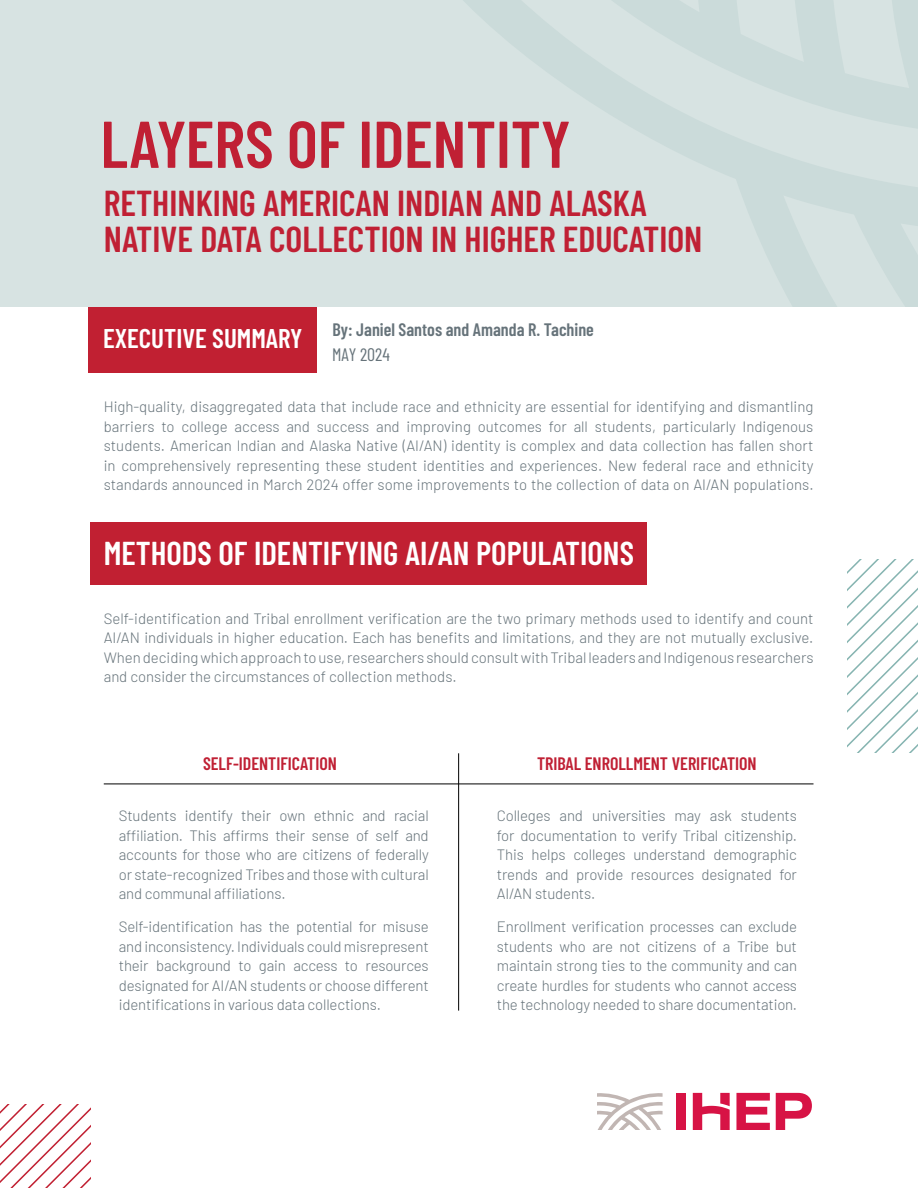
<style>
.page{position:relative;width:918px;height:1188px;background:#fff}
.page>*{position:absolute;margin:0;border:0;box-sizing:border-box;transform-origin:0 0}
.t1{font:600 66px "Barlow Condensed";color:#c02034}
.t2{font:600 36px/36px "Barlow Condensed";color:#c02034}
.t3{font:600 33px "Barlow Condensed";color:#fff}
.t4{font:600 27px "Barlow Condensed";color:#fff}
.t5{font:600 18px "Barlow Condensed";color:#c02034}
.t6{font:600 18px "Barlow Condensed";color:#66737a}
.t7{font:18px "Barlow Condensed";color:#66737a}
.t8{font:300 15px/19.5px "Barlow";letter-spacing:-.01em;color:#66737a;text-align:justify}
</style>
<div class="page">
<div style="left:91px;top:523px;width:556px;height:62px;background:#c12032"></div>
<svg style="left:0;top:1105px;width:91px;height:83px"></svg>
<svg style="left:848px;top:559px;width:70px;height:193px"></svg>
<div style="left:89px;top:307px;width:228px;height:66px;background:#c12032"></div>
<div style="left:0;top:0;width:918px;height:307px;background:#d7e3e2"></div>
<svg style="left:463px;top:0;width:455px;height:307px"></svg>
<svg style="left:598px;top:1093px;width:65px;height:37px"></svg>
<svg style="left:776px;top:1093px;width:36px;height:37px"></svg>
<div style="left:677px;top:1093px;width:9px;height:37px;background:#d71345"></div>
<svg style="left:736px;top:1093px;width:34px;height:37px"></svg>
<svg style="left:693px;top:1093px;width:37px;height:37px"></svg>
<hr style="left:458px;top:753px;width:1px;height:258px;background:#000">
<hr style="left:104px;top:784px;width:710px;height:1px;background:#000">
<h1 class="t1" style="left:100px;top:97px;width:472px">LAYERS OF IDENTITY</h1>
<h2 class="t2" style="left:104px;top:183px;width:600px">RETHINKING AMERICAN INDIAN AND ALASKA<br>NATIVE DATA COLLECTION IN HIGHER EDUCATION</h2>
<h3 class="t4" style="left:103px;top:319px;width:201px">EXECUTIVE SUMMARY</h3>
<p class="t6" style="left:333px;top:316px;width:263px">By: Janiel Santos and Amanda R. Tachine</p>
<p class="t7" style="left:332px;top:342px;width:59px">MAY 2024</p>
<p class="t8" style="left:104px;top:396px;width:711px">High-quality, disaggregated data that include race and ethnicity are essential for identifying and dismantling barriers to college access and success and improving outcomes for all students, particularly Indigenous students. American Indian and Alaska Native (AI/AN) identity is complex and data collection has fallen short in comprehensively representing these student identities and experiences. New federal race and ethnicity standards announced in March 2024 offer some improvements to the collection of data on AI/AN populations.</p>
<h3 class="t3" style="left:104px;top:530px;width:532px">METHODS OF IDENTIFYING AI/AN POPULATIONS</h3>
<p class="t8" style="left:104px;top:608px;width:711px">Self-identification and Tribal enrollment verification are the two primary methods used to identify and count AI/AN individuals in higher education. Each has benefits and limitations, and they are not mutually exclusive.<br>When deciding which approach to use, researchers should consult with Tribal leaders and Indigenous researchers and consider the circumstances of collection methods.</p>
<p class="t5" style="left:203px;top:751px;width:135px">SELF-IDENTIFICATION</p>
<p class="t5" style="left:537px;top:751px;width:221px">TRIBAL ENROLLMENT VERIFICATION</p>
<p class="t8" style="left:497px;top:805px;width:302px">Colleges and universities may ask students for documentation to verify Tribal citizenship.<br>This helps colleges understand demographic trends and provide resources designated for AI/AN students.</p>
<p class="t8" style="left:497px;top:916px;width:302px">Enrollment verification processes can exclude students who are not citizens of a Tribe but maintain strong ties to the community and can create hurdles for students who cannot access the technology needed to share documentation.</p>
<p class="t8" style="left:119px;top:805px;width:311px">Students identify their own ethnic and racial affiliation. This affirms their sense of self and accounts for those who are citizens of federally or state-recognized Tribes and those with cultural and communal affiliations.</p>
<p class="t8" style="left:119px;top:916px;width:311px">Self-identification has the potential for misuse and inconsistency. Individuals could misrepresent their background to gain access to resources designated for AI/AN students or choose different identifications in various data collections.</p>
</div>
